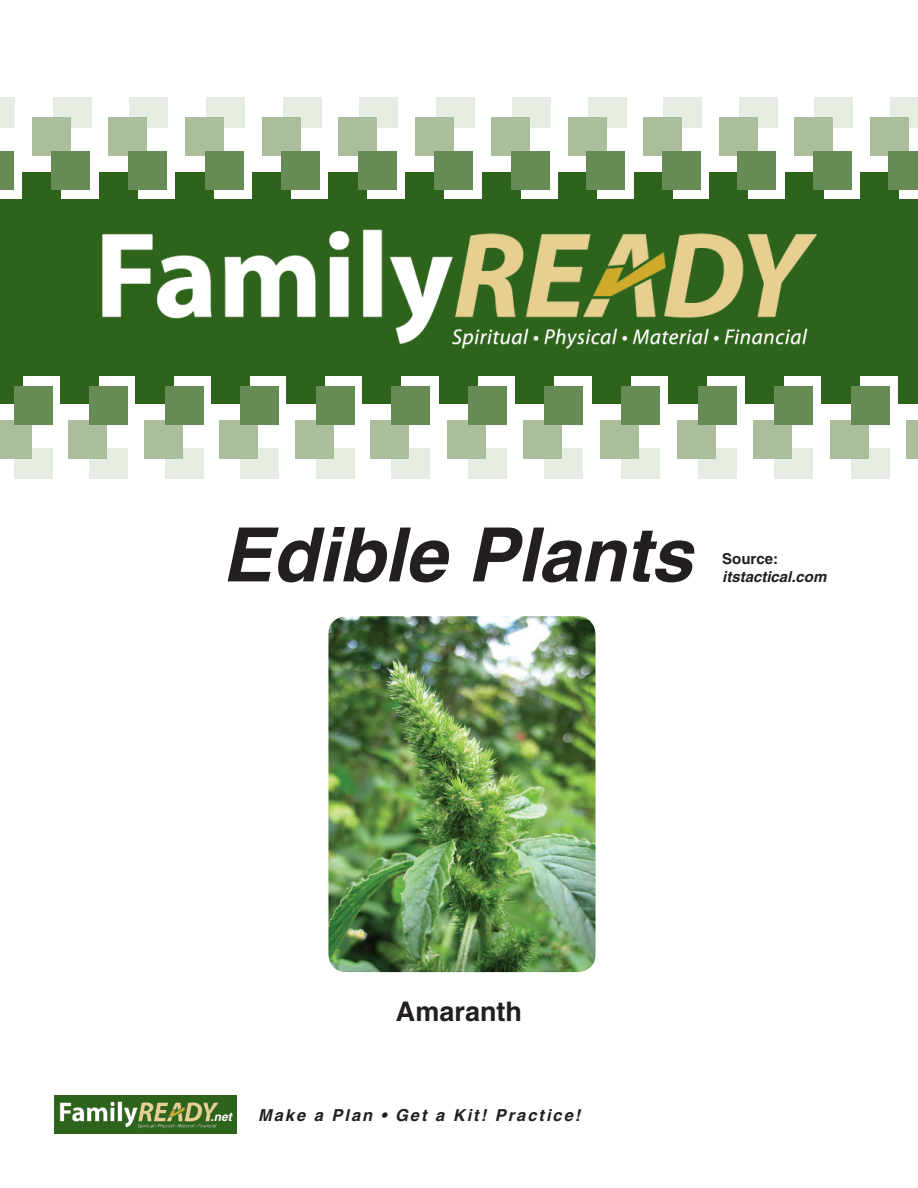
<style>
.page{position:relative;width:918px;height:1188px;background:#fff}
.page>*{position:absolute;margin:0;border:0;box-sizing:border-box;transform-origin:0 0}
.t1{font:italic 700 75px "Helvetica";color:#231f20}
.t2{font:700 27px "Helvetica";color:#231f20}
.t3{font:italic 700 16.5px "Helvetica";letter-spacing:.12em;color:#231f20}
.t4{font:italic 700 15px "Helvetica";color:#231f20}
.t5{font:700 15px "Helvetica";color:#231f20}
.t6{font:italic 700 12px "Helvetica";color:#fff}
</style>
<div class="page">
<div style="left:54px;top:1095px;width:182px;height:39px;background:#2d631a"></div>
<img style="left:59px;top:1101px;width:160px;height:28px">
<div style="left:851px;top:448px;width:38px;height:31px;background:#e5ece2"></div>
<div style="left:775px;top:448px;width:38px;height:31px;background:#e5ece2"></div>
<div style="left:698px;top:448px;width:38px;height:31px;background:#e5ece2"></div>
<div style="left:621px;top:448px;width:39px;height:31px;background:#e5ece2"></div>
<div style="left:545px;top:448px;width:38px;height:31px;background:#e5ece2"></div>
<div style="left:468px;top:448px;width:38px;height:31px;background:#e5ece2"></div>
<div style="left:392px;top:448px;width:38px;height:31px;background:#e5ece2"></div>
<div style="left:316px;top:448px;width:38px;height:31px;background:#e5ece2"></div>
<div style="left:241px;top:448px;width:38px;height:31px;background:#e5ece2"></div>
<div style="left:165px;top:448px;width:38px;height:31px;background:#e5ece2"></div>
<div style="left:90px;top:448px;width:38px;height:31px;background:#e5ece2"></div>
<div style="left:14px;top:448px;width:38px;height:31px;background:#e5ece2"></div>
<div style="left:907px;top:421px;width:11px;height:38px;background:#aabe9c"></div>
<div style="left:830px;top:421px;width:38px;height:38px;background:#aabe9c"></div>
<div style="left:754px;top:421px;width:38px;height:38px;background:#aabe9c"></div>
<div style="left:677px;top:421px;width:38px;height:38px;background:#aabe9c"></div>
<div style="left:600px;top:421px;width:39px;height:38px;background:#aabe9c"></div>
<div style="left:524px;top:421px;width:38px;height:38px;background:#aabe9c"></div>
<div style="left:447px;top:421px;width:39px;height:38px;background:#aabe9c"></div>
<div style="left:371px;top:421px;width:38px;height:38px;background:#aabe9c"></div>
<div style="left:295px;top:421px;width:38px;height:38px;background:#aabe9c"></div>
<div style="left:220px;top:421px;width:38px;height:38px;background:#aabe9c"></div>
<div style="left:144px;top:421px;width:38px;height:38px;background:#aabe9c"></div>
<div style="left:69px;top:421px;width:38px;height:38px;background:#aabe9c"></div>
<div style="left:0;top:421px;width:31px;height:38px;background:#aabe9c"></div>
<div style="left:898px;top:366px;width:20px;height:38px;background:#2d631a"></div>
<div style="left:822px;top:366px;width:38px;height:38px;background:#2d631a"></div>
<div style="left:745px;top:366px;width:38px;height:38px;background:#2d631a"></div>
<div style="left:669px;top:366px;width:38px;height:38px;background:#2d631a"></div>
<div style="left:592px;top:366px;width:38px;height:38px;background:#2d631a"></div>
<div style="left:515px;top:366px;width:39px;height:38px;background:#2d631a"></div>
<div style="left:439px;top:366px;width:38px;height:38px;background:#2d631a"></div>
<div style="left:362px;top:366px;width:39px;height:38px;background:#2d631a"></div>
<div style="left:287px;top:366px;width:38px;height:38px;background:#2d631a"></div>
<div style="left:211px;top:366px;width:39px;height:38px;background:#2d631a"></div>
<div style="left:136px;top:366px;width:38px;height:38px;background:#2d631a"></div>
<div style="left:60px;top:366px;width:39px;height:38px;background:#2d631a"></div>
<div style="left:0;top:366px;width:23px;height:38px;background:#2d631a"></div>
<div style="left:851px;top:387px;width:38px;height:38px;background:#678b55"></div>
<div style="left:775px;top:387px;width:38px;height:38px;background:#678b55"></div>
<div style="left:698px;top:387px;width:38px;height:38px;background:#678b55"></div>
<div style="left:621px;top:387px;width:39px;height:38px;background:#678b55"></div>
<div style="left:545px;top:387px;width:38px;height:38px;background:#678b55"></div>
<div style="left:468px;top:387px;width:39px;height:38px;background:#678b55"></div>
<div style="left:392px;top:387px;width:38px;height:38px;background:#678b55"></div>
<div style="left:316px;top:387px;width:38px;height:38px;background:#678b55"></div>
<div style="left:241px;top:387px;width:38px;height:38px;background:#678b55"></div>
<div style="left:165px;top:387px;width:38px;height:38px;background:#678b55"></div>
<div style="left:90px;top:387px;width:38px;height:38px;background:#678b55"></div>
<div style="left:14px;top:387px;width:38px;height:38px;background:#678b55"></div>
<div style="left:0;top:97px;width:15px;height:31px;background:#e5ece2"></div>
<div style="left:53px;top:97px;width:39px;height:31px;background:#e5ece2"></div>
<div style="left:130px;top:97px;width:38px;height:31px;background:#e5ece2"></div>
<div style="left:206px;top:97px;width:39px;height:31px;background:#e5ece2"></div>
<div style="left:283px;top:97px;width:38px;height:31px;background:#e5ece2"></div>
<div style="left:360px;top:97px;width:38px;height:31px;background:#e5ece2"></div>
<div style="left:436px;top:97px;width:38px;height:31px;background:#e5ece2"></div>
<div style="left:513px;top:97px;width:38px;height:31px;background:#e5ece2"></div>
<div style="left:588px;top:97px;width:39px;height:31px;background:#e5ece2"></div>
<div style="left:664px;top:97px;width:38px;height:31px;background:#e5ece2"></div>
<div style="left:739px;top:97px;width:39px;height:31px;background:#e5ece2"></div>
<div style="left:815px;top:97px;width:38px;height:31px;background:#e5ece2"></div>
<div style="left:890px;top:97px;width:28px;height:31px;background:#e5ece2"></div>
<div style="left:32px;top:117px;width:38px;height:39px;background:#aabe9c"></div>
<div style="left:109px;top:117px;width:38px;height:39px;background:#aabe9c"></div>
<div style="left:185px;top:117px;width:39px;height:39px;background:#aabe9c"></div>
<div style="left:262px;top:117px;width:38px;height:39px;background:#aabe9c"></div>
<div style="left:338px;top:117px;width:39px;height:39px;background:#aabe9c"></div>
<div style="left:415px;top:117px;width:38px;height:39px;background:#aabe9c"></div>
<div style="left:492px;top:117px;width:38px;height:39px;background:#aabe9c"></div>
<div style="left:568px;top:117px;width:38px;height:39px;background:#aabe9c"></div>
<div style="left:644px;top:117px;width:38px;height:39px;background:#aabe9c"></div>
<div style="left:719px;top:117px;width:38px;height:39px;background:#aabe9c"></div>
<div style="left:795px;top:117px;width:38px;height:39px;background:#aabe9c"></div>
<div style="left:870px;top:117px;width:39px;height:39px;background:#aabe9c"></div>
<div style="left:22px;top:172px;width:39px;height:39px;background:#2d631a"></div>
<div style="left:99px;top:172px;width:38px;height:39px;background:#2d631a"></div>
<div style="left:176px;top:172px;width:38px;height:39px;background:#2d631a"></div>
<div style="left:252px;top:172px;width:39px;height:39px;background:#2d631a"></div>
<div style="left:329px;top:172px;width:38px;height:39px;background:#2d631a"></div>
<div style="left:405px;top:172px;width:39px;height:39px;background:#2d631a"></div>
<div style="left:482px;top:172px;width:38px;height:39px;background:#2d631a"></div>
<div style="left:559px;top:172px;width:38px;height:39px;background:#2d631a"></div>
<div style="left:634px;top:172px;width:38px;height:39px;background:#2d631a"></div>
<div style="left:710px;top:172px;width:38px;height:39px;background:#2d631a"></div>
<div style="left:785px;top:172px;width:38px;height:39px;background:#2d631a"></div>
<div style="left:861px;top:172px;width:38px;height:39px;background:#2d631a"></div>
<div style="left:0;top:151px;width:13px;height:38px;background:#678b55"></div>
<div style="left:52px;top:151px;width:38px;height:38px;background:#678b55"></div>
<div style="left:128px;top:151px;width:39px;height:38px;background:#678b55"></div>
<div style="left:205px;top:151px;width:38px;height:38px;background:#678b55"></div>
<div style="left:281px;top:151px;width:39px;height:38px;background:#678b55"></div>
<div style="left:358px;top:151px;width:38px;height:38px;background:#678b55"></div>
<div style="left:435px;top:151px;width:38px;height:38px;background:#678b55"></div>
<div style="left:511px;top:151px;width:38px;height:38px;background:#678b55"></div>
<div style="left:587px;top:151px;width:38px;height:38px;background:#678b55"></div>
<div style="left:662px;top:151px;width:38px;height:38px;background:#678b55"></div>
<div style="left:738px;top:151px;width:38px;height:38px;background:#678b55"></div>
<div style="left:813px;top:151px;width:39px;height:38px;background:#678b55"></div>
<div style="left:889px;top:151px;width:29px;height:38px;background:#678b55"></div>
<div style="left:0;top:199px;width:918px;height:177px;background:#2d631a"></div>
<img style="left:102px;top:229px;width:716px;height:120px">
<img style="left:328px;top:616px;width:268px;height:356px;border-radius:18px">
<h1 class="t1" style="left:222px;top:509px;width:472px">Edible Plants</h1>
<p class="t5" style="left:722px;top:549px;width:57px">Source:</p>
<p class="t4" style="left:722px;top:567px;width:106px">itstactical.com</p>
<h2 class="t2" style="left:396px;top:995px;width:128px">Amaranth</h2>
<p class="t6" style="left:210px;top:1110px;width:23px">.net</p>
<p class="t3" style="left:258px;top:1105px;width:324px">Make a Plan • Get a Kit! Practice!</p>
</div>
